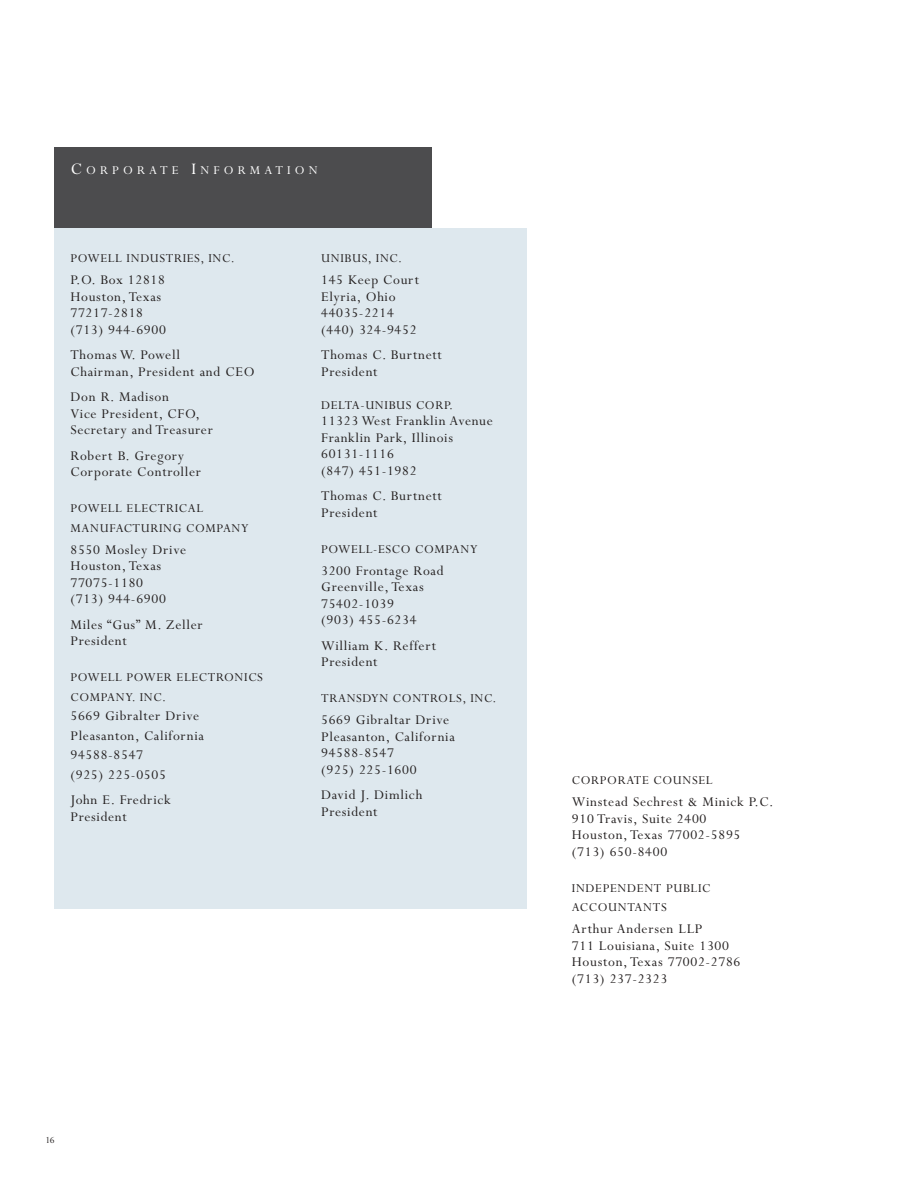
<style>
.page{position:relative;width:918px;height:1188px;background:#fff}
.page>*{position:absolute;margin:0;border:0;box-sizing:border-box;transform-origin:0 0}
.t1{font:15px/16.5px "Perpetua";letter-spacing:.045em;color:#231f1f}
.t2{font:13.5px/19.5px "Perpetua";letter-spacing:.045em;color:#231f1f}
.t3{font:13.5px "Perpetua";letter-spacing:.305em;color:#fff}
.t4{font:10.5px "Perpetua";color:#231f1f}
.s1{font-size:18px}
</style>
<div class="page">
<div style="left:54px;top:228px;width:472px;height:681px;background:#dee8ee"></div>
<div style="left:54px;top:147px;width:378px;height:81px;background:#4c4c4e"></div>
<p class="t3" style="left:71px;top:165px;width:248px"><span class="s1">C</span>ORPORATE <span class="s1">I</span>NFORMATION</p>
<p class="t2" style="left:71px;top:250px;width:166px">POWELL INDUSTRIES, INC.</p>
<p class="t1" style="left:71px;top:273px;width:97px">P.O. Box 12818<br>Houston, Texas<br>77217-2818 (713) 944-6900</p>
<p class="t1" style="left:71px;top:348px;width:186px">Thomas W. Powell<br>Chairman, President and CEO</p>
<p class="t1" style="left:71px;top:390px;width:144px">Don R. Madison<br>Vice President, CFO,<br>Secretary and Treasurer</p>
<p class="t1" style="left:71px;top:449px;width:132px">Robert B. Gregory<br>Corporate Controller</p>
<p class="t2" style="left:71px;top:500px;width:180px">POWELL ELECTRICAL<br>MANUFACTURING COMPANY</p>
<p class="t1" style="left:71px;top:543px;width:117px">8550 Mosley Drive<br>Houston, Texas<br>77075-1180<br>(713) 944-6900</p>
<p class="t1" style="left:71px;top:618px;width:134px">Miles “Gus” M. Zeller<br>President</p>
<p class="t2" style="left:71px;top:669px;width:194px">POWELL POWER ELECTRONICS<br>COMPANY. INC.</p>
<p class="t1" style="left:71px;top:708px;width:135px;line-height:19.5px">5669 Gibralter Drive<br>Pleasanton, California<br>94588-8547<br>(925) 225-0505</p>
<p class="t1" style="left:71px;top:793px;width:102px">John E. Fredrick<br>President</p>
<p class="t2" style="left:321px;top:250px;width:82px">UNIBUS, INC.</p>
<p class="t1" style="left:321px;top:273px;width:99px">145 Keep Court<br>Elyria, Ohio<br>44035-2214 (440) 324-9452</p>
<p class="t1" style="left:321px;top:348px;width:122px">Thomas C. Burtnett<br>President</p>
<p class="t2" style="left:321px;top:397px;width:133px">DELTA-UNIBUS CORP.</p>
<p class="t1" style="left:321px;top:414px;width:173px">11323 West Franklin Avenue<br>Franklin Park, Illinois<br>60131-1116<br>(847) 451-1982</p>
<p class="t1" style="left:321px;top:489px;width:122px">Thomas C. Burtnett<br>President</p>
<p class="t2" style="left:321px;top:541px;width:158px">POWELL-ESCO COMPANY</p>
<p class="t1" style="left:321px;top:564px;width:124px">3200 Frontage Road<br>Greenville, Texas<br>75402-1039<br>(903) 455-6234</p>
<p class="t1" style="left:321px;top:639px;width:116px">William K. Reffert<br>President</p>
<p class="t2" style="left:321px;top:690px;width:177px">TRANSDYN CONTROLS, INC.</p>
<p class="t1" style="left:321px;top:713px;width:135px">5669 Gibraltar Drive<br>Pleasanton, California<br>94588-8547<br>(925) 225-1600</p>
<p class="t1" style="left:321px;top:788px;width:103px">David J. Dimlich<br>President</p>
<p class="t4" style="left:46px;top:1136px;width:11px">16</p>
<p class="t2" style="left:572px;top:772px;width:142px">CORPORATE COUNSEL</p>
<p class="t1" style="left:572px;top:795px;width:203px">Winstead Sechrest &amp; Minick P.C.<br>910 Travis, Suite 2400<br>Houston, Texas 77002-5895 (713) 650-8400</p>
<p class="t2" style="left:572px;top:880px;width:140px">INDEPENDENT PUBLIC<br>ACCOUNTANTS</p>
<p class="t1" style="left:572px;top:922px;width:170px">Arthur Andersen LLP<br>711 Louisiana, Suite 1300<br>Houston, Texas 77002-2786 (713) 237-2323</p>
</div>
